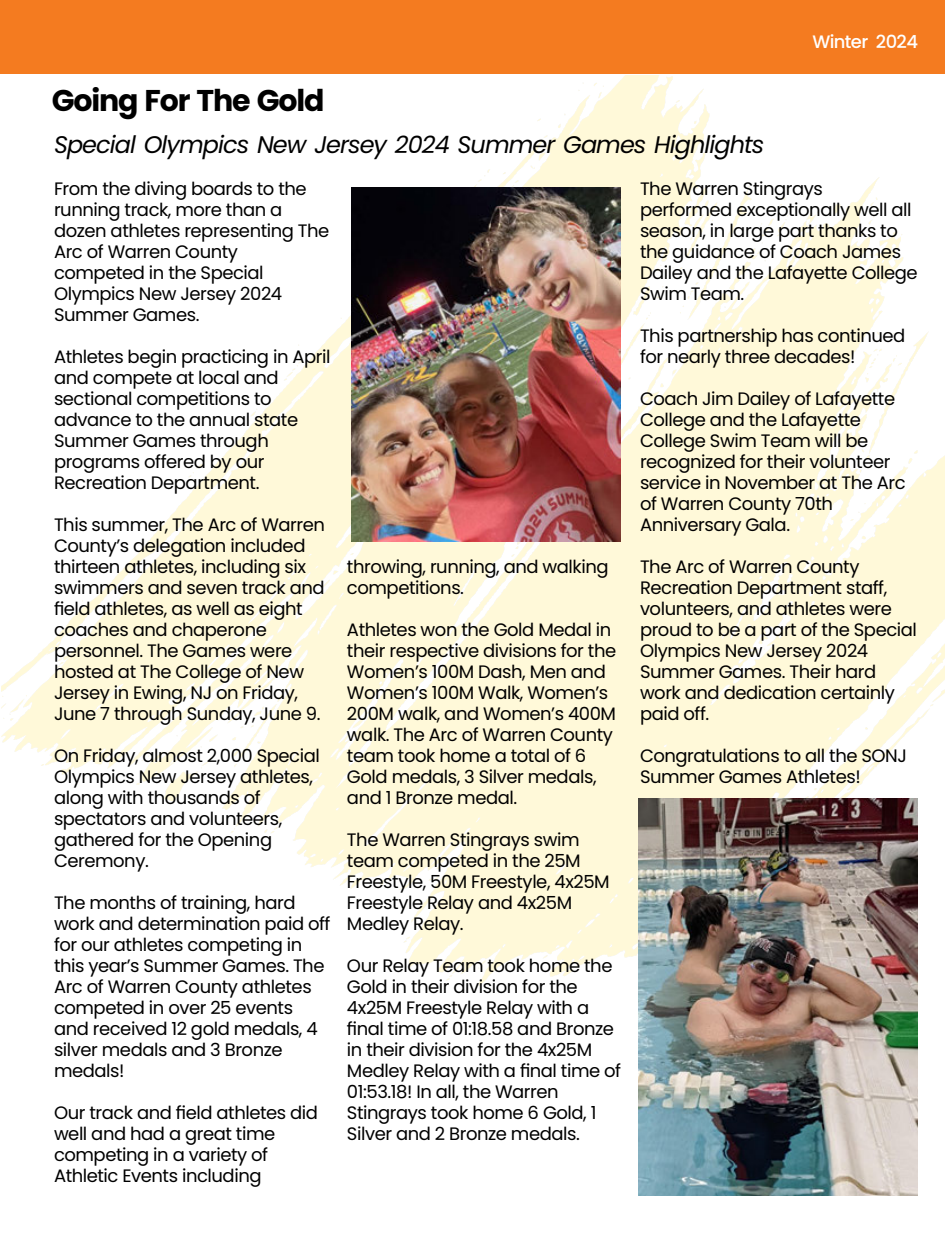
<style>
.page{position:relative;width:945px;height:1242px;background:#fff}
.page>*{position:absolute;margin:0;border:0;box-sizing:border-box;transform-origin:0 0}
.t1{font:700 30px "Poppins";letter-spacing:-.04em;color:#000}
.t2{font:italic 24px "Poppins";letter-spacing:-.04em;color:#000}
.t3{font:18px "Poppins";letter-spacing:-.025em;color:#000}
.t4{font:500 18px "Poppins";letter-spacing:-.035em;color:#fff}
</style>
<div class="page">
<img style="left:2px;top:75px;width:943px;height:910px">
<img style="left:352px;top:187px;width:268px;height:355px">
<div style="left:0;top:0;width:945px;height:74px;background:#f47b20"></div>
<img style="left:638px;top:798px;width:280px;height:397px">
<p class="t4" style="left:812px;top:29px;width:107px">Winter 2024</p>
<p class="t1" style="left:52px;top:80px;width:274px">Going For The Gold</p>
<p class="t2" style="left:54px;top:128px;width:712px">Special Olympics New Jersey 2024 Summer Games Highlights</p>
<p class="t3" style="left:54px;top:176px;width:254px">From the diving boards to the</p>
<p class="t3" style="left:54px;top:197px;width:230px">running track, more than a</p>
<p class="t3" style="left:54px;top:218px;width:277px">dozen athletes representing The</p>
<p class="t3" style="left:54px;top:239px;width:186px">Arc of Warren County</p>
<p class="t3" style="left:54px;top:260px;width:211px">competed in the Special</p>
<p class="t3" style="left:54px;top:281px;width:230px">Olympics New Jersey 2024</p>
<p class="t3" style="left:54px;top:302px;width:147px">Summer Games.</p>
<p class="t3" style="left:54px;top:344px;width:278px">Athletes begin practicing in April</p>
<p class="t3" style="left:54px;top:365px;width:226px">and compete at local and</p>
<p class="t3" style="left:54px;top:386px;width:219px">sectional competitions to</p>
<p class="t3" style="left:54px;top:407px;width:246px">advance to the annual state</p>
<p class="t3" style="left:54px;top:428px;width:216px">Summer Games through</p>
<p class="t3" style="left:54px;top:449px;width:212px">programs offered by our</p>
<p class="t3" style="left:54px;top:470px;width:207px">Recreation Department.</p>
<p class="t3" style="left:54px;top:512px;width:272px">This summer, The Arc of Warren</p>
<p class="t3" style="left:54px;top:533px;width:253px">County’s delegation included</p>
<p class="t3" style="left:54px;top:554px;width:254px">thirteen athletes, including six</p>
<p class="t3" style="left:54px;top:575px;width:272px">swimmers and seven track and</p>
<p class="t3" style="left:54px;top:596px;width:250px">field athletes, as well as eight</p>
<p class="t3" style="left:54px;top:617px;width:214px">coaches and chaperone</p>
<p class="t3" style="left:54px;top:638px;width:240px">personnel. The Games were</p>
<p class="t3" style="left:54px;top:659px;width:252px">hosted at The College of New</p>
<p class="t3" style="left:54px;top:680px;width:246px">Jersey in Ewing, NJ on Friday,</p>
<p class="t3" style="left:54px;top:701px;width:268px">June 7 through Sunday, June 9.</p>
<p class="t3" style="left:54px;top:743px;width:267px">On Friday, almost 2,000 Special</p>
<p class="t3" style="left:54px;top:764px;width:261px">Olympics New Jersey athletes,</p>
<p class="t3" style="left:54px;top:785px;width:208px">along with thousands of</p>
<p class="t3" style="left:54px;top:806px;width:230px">spectators and volunteers,</p>
<p class="t3" style="left:54px;top:827px;width:220px">gathered for the Opening</p>
<p class="t3" style="left:54px;top:848px;width:96px">Ceremony.</p>
<p class="t3" style="left:54px;top:890px;width:243px">The months of training, hard</p>
<p class="t3" style="left:54px;top:911px;width:278px">work and determination paid off</p>
<p class="t3" style="left:54px;top:932px;width:250px">for our athletes competing in</p>
<p class="t3" style="left:54px;top:953px;width:272px">this year’s Summer Games. The</p>
<p class="t3" style="left:54px;top:974px;width:259px">Arc of Warren County athletes</p>
<p class="t3" style="left:54px;top:995px;width:241px">competed in over 25 events</p>
<p class="t3" style="left:54px;top:1016px;width:265px">and received 12 gold medals, 4</p>
<p class="t3" style="left:54px;top:1037px;width:230px">silver medals and 3 Bronze</p>
<p class="t3" style="left:54px;top:1058px;width:72px">medals!</p>
<p class="t3" style="left:54px;top:1100px;width:266px">Our track and field athletes did</p>
<p class="t3" style="left:54px;top:1121px;width:223px">well and had a great time</p>
<p class="t3" style="left:54px;top:1142px;width:216px">competing in a variety of</p>
<p class="t3" style="left:54px;top:1163px;width:209px">Athletic Events including</p>
<p class="t3" style="left:640px;top:176px;width:184px">The Warren Stingrays</p>
<p class="t3" style="left:640px;top:197px;width:273px">performed exceptionally well all</p>
<p class="t3" style="left:640px;top:218px;width:259px">season, in large part thanks to</p>
<p class="t3" style="left:640px;top:239px;width:263px">the guidance of Coach James</p>
<p class="t3" style="left:640px;top:260px;width:279px">Dailey and the Lafayette College</p>
<p class="t3" style="left:640px;top:281px;width:106px">Swim Team.</p>
<p class="t3" style="left:640px;top:323px;width:267px">This partnership has continued</p>
<p class="t3" style="left:640px;top:344px;width:217px">for nearly three decades!</p>
<p class="t3" style="left:640px;top:386px;width:257px">Coach Jim Dailey of Lafayette</p>
<p class="t3" style="left:640px;top:407px;width:223px">College and the Lafayette</p>
<p class="t3" style="left:640px;top:428px;width:230px">College Swim Team will be</p>
<p class="t3" style="left:640px;top:449px;width:252px">recognized for their volunteer</p>
<p class="t3" style="left:640px;top:470px;width:267px">service in November at The Arc</p>
<p class="t3" style="left:640px;top:491px;width:195px">of Warren County 70th</p>
<p class="t3" style="left:640px;top:512px;width:152px">Anniversary Gala.</p>
<p class="t3" style="left:640px;top:554px;width:221px">The Arc of Warren County</p>
<p class="t3" style="left:640px;top:575px;width:249px">Recreation Department staff,</p>
<p class="t3" style="left:640px;top:596px;width:254px">volunteers, and athletes were</p>
<p class="t3" style="left:640px;top:617px;width:279px">proud to be a part of the Special</p>
<p class="t3" style="left:640px;top:638px;width:230px">Olympics New Jersey 2024</p>
<p class="t3" style="left:640px;top:659px;width:238px">Summer Games. Their hard</p>
<p class="t3" style="left:640px;top:680px;width:257px">work and dedication certainly</p>
<p class="t3" style="left:640px;top:701px;width:71px">paid off.</p>
<p class="t3" style="left:640px;top:743px;width:269px">Congratulations to all the SONJ</p>
<p class="t3" style="left:640px;top:764px;width:222px">Summer Games Athletes!</p>
<p class="t3" style="left:347px;top:554px;width:263px">throwing, running, and walking</p>
<p class="t3" style="left:347px;top:575px;width:119px">competitions.</p>
<p class="t3" style="left:347px;top:617px;width:266px">Athletes won the Gold Medal in</p>
<p class="t3" style="left:347px;top:638px;width:271px">their respective divisions for the</p>
<p class="t3" style="left:347px;top:659px;width:260px">Women’s 100M Dash, Men and</p>
<p class="t3" style="left:347px;top:680px;width:263px">Women’s 100M Walk, Women’s</p>
<p class="t3" style="left:347px;top:701px;width:271px">200M walk, and Women’s 400M</p>
<p class="t3" style="left:347px;top:722px;width:268px">walk. The Arc of Warren County</p>
<p class="t3" style="left:347px;top:743px;width:241px">team took home a total of 6</p>
<p class="t3" style="left:347px;top:764px;width:251px">Gold medals, 3 Silver medals,</p>
<p class="t3" style="left:347px;top:785px;width:172px">and 1 Bronze medal.</p>
<p class="t3" style="left:347px;top:827px;width:234px">The Warren Stingrays swim</p>
<p class="t3" style="left:347px;top:848px;width:235px">team competed in the 25M</p>
<p class="t3" style="left:347px;top:869px;width:264px">Freestyle, 50M Freestyle, 4x25M</p>
<p class="t3" style="left:347px;top:890px;width:227px">Freestyle Relay and 4x25M</p>
<p class="t3" style="left:347px;top:911px;width:118px">Medley Relay.</p>
<p class="t3" style="left:347px;top:953px;width:267px">Our Relay Team took home the</p>
<p class="t3" style="left:347px;top:974px;width:232px">Gold in their division for the</p>
<p class="t3" style="left:347px;top:995px;width:244px">4x25M Freestyle Relay with a</p>
<p class="t3" style="left:347px;top:1016px;width:269px">final time of 01:18.58 and Bronze</p>
<p class="t3" style="left:347px;top:1037px;width:247px">in their division for the 4x25M</p>
<p class="t3" style="left:347px;top:1058px;width:276px">Medley Relay with a final time of</p>
<p class="t3" style="left:347px;top:1079px;width:213px">01:53.18! In all, the Warren</p>
<p class="t3" style="left:347px;top:1100px;width:251px">Stingrays took home 6 Gold, 1</p>
<p class="t3" style="left:347px;top:1121px;width:234px">Silver and 2 Bronze medals.</p>
</div>
